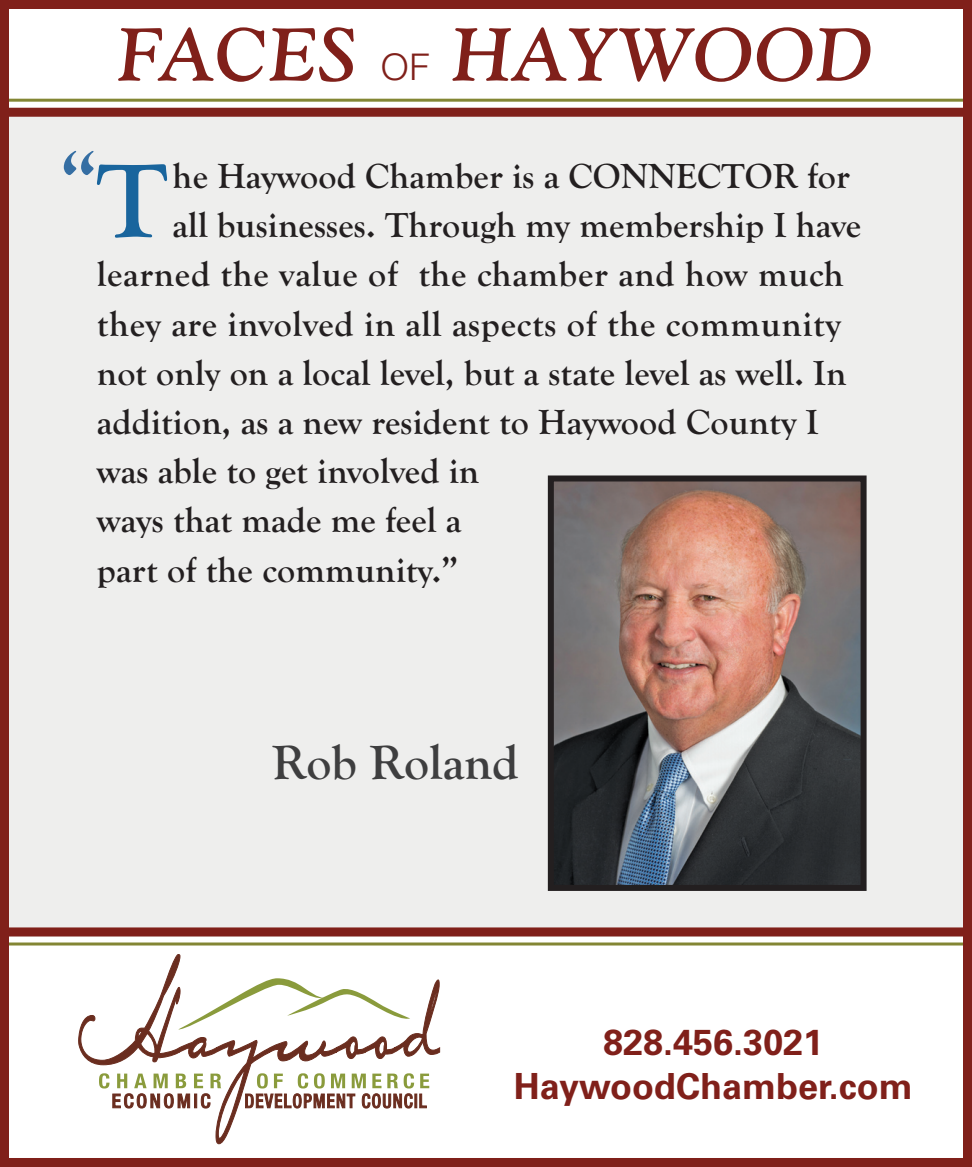
<style>
.page{position:relative;width:972px;height:1167px;background:#fff}
.page>*{position:absolute;margin:0;border:0;box-sizing:border-box;transform-origin:0 0}
.t1{font:700 80.4px "Goudy Old Style T";color:#356ea3}
.t2{font:italic 700 74.4px "Goudy Old Style BT";letter-spacing:.025em;color:#80201a}
.t3{font:700 49.8px "Goudy Old Style T";color:#3e3e3f}
.t4{font:700 36px "Goudy Old Style T";letter-spacing:.005em;color:#231f20}
.t5{font:700 36px/43.2px "Univers";color:#80201a;text-align:center}
.s1{font-family:"Helvetica Neue";font-weight:300;font-style:normal;font-size:36.9px}
.s2{font-size:108.9px;color:#19659d}
</style>
<div class="page">
<div style="left:0;top:111px;width:972px;height:825px;background:#eeeeed"></div>
<div style="left:0;top:927px;width:966px;height:9px;background:#80201a"></div>
<hr style="left:0;top:942px;width:966px;height:3px;background:#838634">
<div style="left:3px;top:108px;width:966px;height:9px;background:#80201a"></div>
<hr style="left:3px;top:99px;width:966px;height:3px;background:#838634">
<div style="left:0;top:0;width:972px;height:1166px;border:9px solid #80201a"></div>
<svg style="left:78px;top:954px;width:362px;height:190px"></svg>
<svg style="left:428px;top:991px;width:9px;height:28px"></svg>
<svg style="left:407px;top:1036px;width:16px;height:16px"></svg>
<svg style="left:378px;top:1040px;width:8px;height:14px"></svg>
<svg style="left:349px;top:1040px;width:7px;height:14px"></svg>
<svg style="left:99px;top:1068px;width:330px;height:70px"></svg>
<svg style="left:192px;top:1041px;width:13px;height:12px"></svg>
<svg style="left:138px;top:1030px;width:18px;height:24px"></svg>
<img style="left:555px;top:482px;width:305px;height:401px">
<div style="left:548px;top:475px;width:319px;height:415px;border:6px solid #231f20"></div>
<h2 class="t2" style="left:118px;top:24px;width:756px">FACES <span class="s1">OF</span> HAYWOOD</h2>
<h1 class="t1" style="left:59px;top:151px;width:109px">“<span class="s2">T</span></h1>
<p class="t4" style="left:173px;top:162px;width:679px">he Haywood Chamber is a CONNECTOR for</p>
<p class="t4" style="left:173px;top:212px;width:690px">all businesses. Through my membership I have</p>
<p class="t4" style="left:97px;top:261px;width:748px">learned the value of the chamber and how much</p>
<p class="t4" style="left:97px;top:310px;width:746px">they are involved in all aspects of the community</p>
<p class="t4" style="left:97px;top:359px;width:751px">not only on a local level, but a state level as well. In</p>
<p class="t4" style="left:97px;top:408px;width:723px">addition, as a new resident to Haywood County I</p>
<p class="t4" style="left:97px;top:458px;width:384px">was able to get involved in</p>
<p class="t4" style="left:97px;top:507px;width:366px">ways that made me feel a</p>
<p class="t4" style="left:97px;top:556px;width:363px">part of the community.”</p>
<h3 class="t3" style="left:272px;top:744px;width:248px">Rob Roland</h3>
<p class="t5" style="left:514px;top:1023px;width:401px">828.456.3021<br>HaywoodChamber.com</p>
</div>
